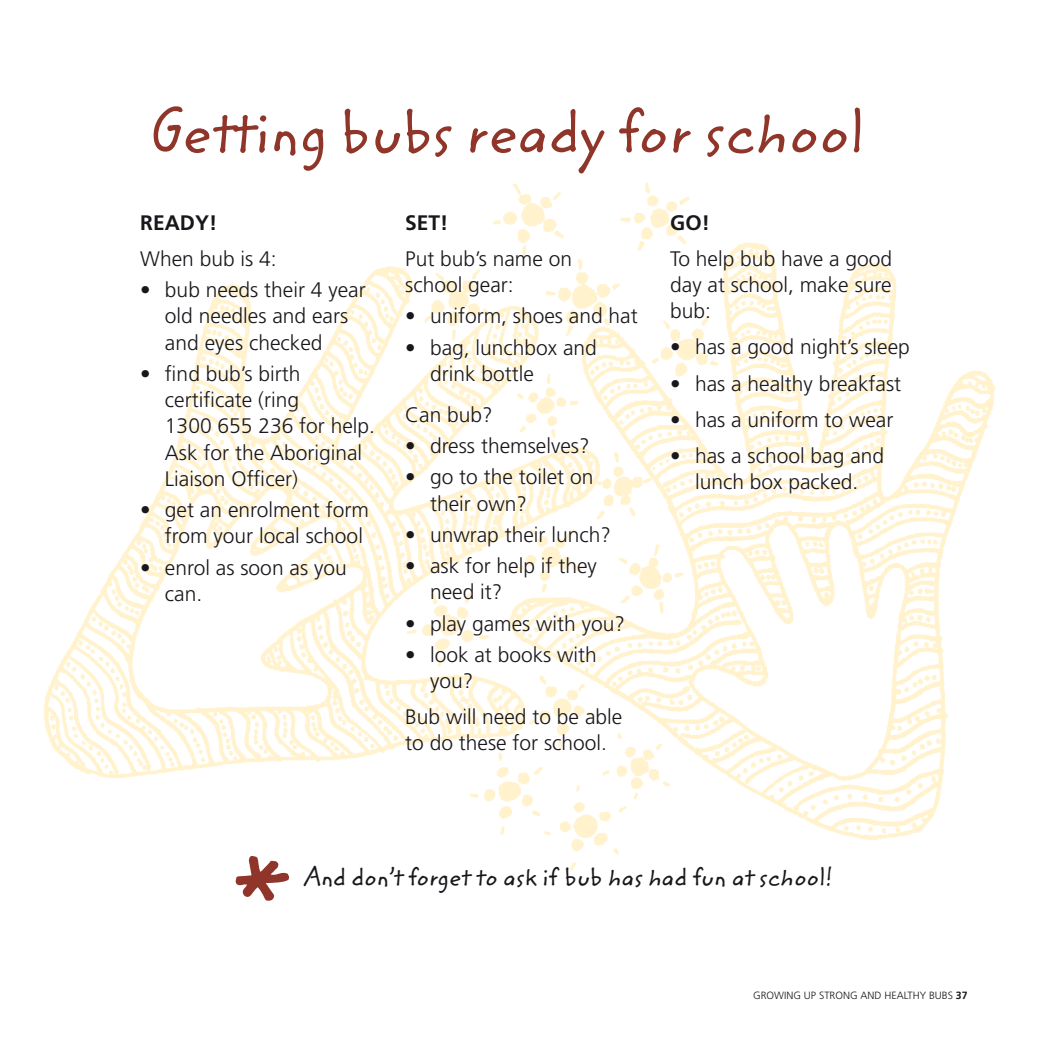
<style>
.page{position:relative;width:1042px;height:1042px;background:#fff}
.page>*{position:absolute;margin:0;border:0;box-sizing:border-box;transform-origin:0 0}
.t1{font:59.5px "Zemke Hand ITC Std";color:#8f3529}
.t2{font:24.5px "Zemke Hand ITC Std";color:#1a171c}
.t3{font:300 21px/26.2px "Frutiger";color:#1a171c}
.t4{font:700 21px "Frutiger";color:#1a171c}
.t5{font:300 10.5px "Frutiger";color:#1a171c}
.s1{font-weight:700}
</style>
<div class="page">
<img style="left:44px;top:182px;width:952px;height:719px">
<svg style="left:236px;top:856px;width:53px;height:44px"></svg>
<h1 class="t1" style="left:149px;top:90px;width:717px">Getting bubs ready for school</h1>
<p class="t4" style="left:140px;top:210px;width:79px">READY!</p>
<p class="t3" style="left:140px;top:245px;width:138px">When bub is 4:</p>
<p class="t3" style="left:165px;top:277px;width:202px;text-indent:-25px">• bub needs their 4 year old needles and ears and eyes checked</p>
<p class="t3" style="left:165px;top:360px;width:212px;text-indent:-25px">• find bub’s birth certificate (ring<br>1300 655 236 for help.<br>Ask for the Aboriginal<br>Liaison Officer)</p>
<p class="t3" style="left:140px;top:497px;width:230px;text-align:right">• get an enrolment form from your local school</p>
<p class="t3" style="left:165px;top:554px;width:183px;text-indent:-25px">• enrol as soon as you can.</p>
<p class="t4" style="left:405px;top:210px;width:45px">SET!</p>
<p class="t3" style="left:405px;top:245px;width:168px">Put bub’s name on school gear:</p>
<p class="t3" style="left:405px;top:303px;width:234px">• uniform, shoes and hat</p>
<p class="t3" style="left:430px;top:334px;width:168px;text-indent:-25px">• bag, lunchbox and drink bottle</p>
<p class="t3" style="left:405px;top:401px;width:89px">Can bub?</p>
<p class="t3" style="left:405px;top:433px;width:186px">• dress themselves?</p>
<p class="t3" style="left:430px;top:464px;width:165px;text-indent:-25px">• go to the toilet on their own?</p>
<p class="t3" style="left:405px;top:521px;width:207px">• unwrap their lunch?</p>
<p class="t3" style="left:430px;top:552px;width:168px;text-indent:-25px">• ask for help if they need it?</p>
<p class="t3" style="left:405px;top:610px;width:221px">• play games with you?</p>
<p class="t3" style="left:430px;top:641px;width:168px;text-indent:-25px">• look at books with you?</p>
<p class="t3" style="left:405px;top:704px;width:219px">Bub will need to be able to do these for school.</p>
<p class="t4" style="left:670px;top:210px;width:41px">GO!</p>
<p class="t3" style="left:670px;top:245px;width:223px;text-align:justify">To help bub have a good day at school, make sure bub:</p>
<p class="t3" style="left:670px;top:334px;width:241px">• has a good night’s sleep</p>
<p class="t3" style="left:670px;top:370px;width:232px">• has a healthy breakfast</p>
<p class="t3" style="left:670px;top:406px;width:225px">• has a uniform to wear</p>
<p class="t3" style="left:670px;top:442px;width:215px;text-align:center">• has a school bag and lunch box packed.</p>
<p class="t2" style="left:303px;top:860px;width:532px">And don’t forget to ask if bub has had fun at school!</p>
<p class="t5" style="left:753px;top:989px;width:216px">GROWING UP STRONG AND HEALTHY BUBS <span class="s1">37</span></p>
</div>
